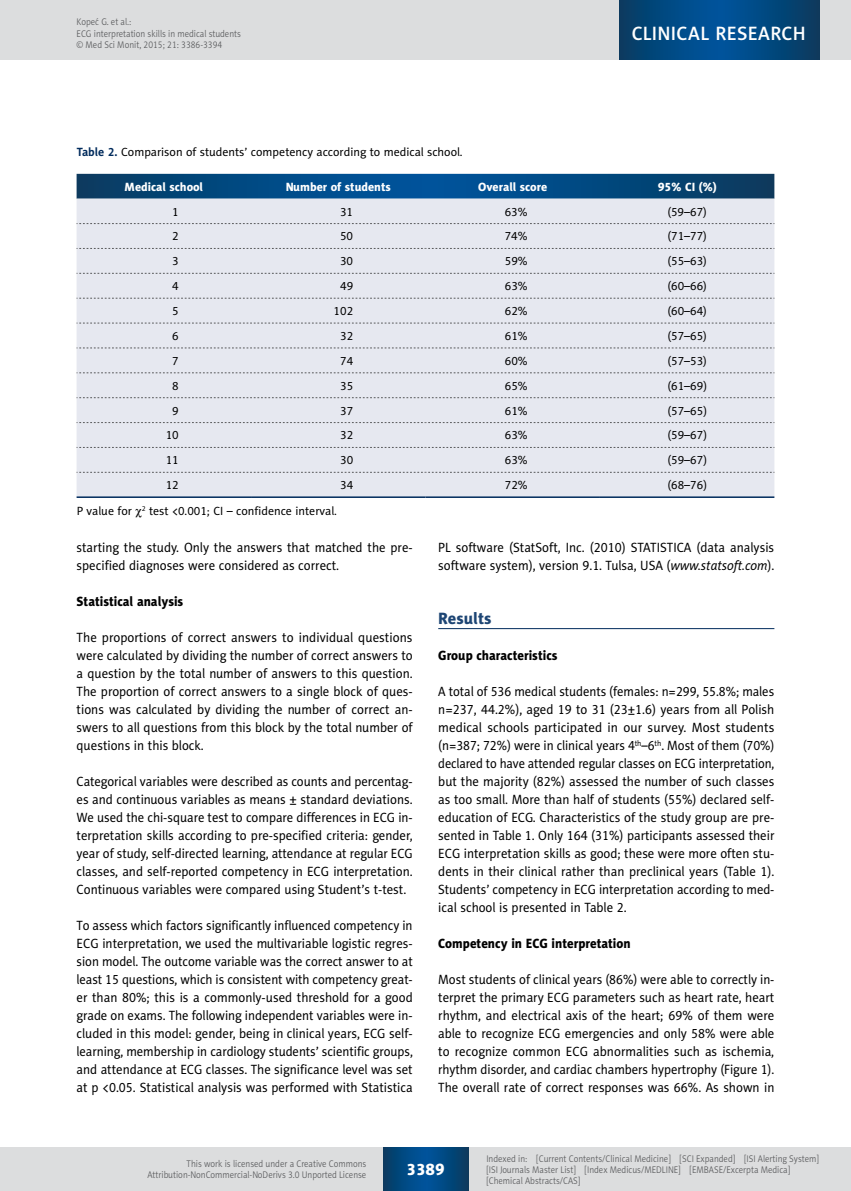
<style>
.page{position:relative;width:851px;height:1191px;background:#fff}
.page>*{position:absolute;margin:0;border:0;box-sizing:border-box;transform-origin:0 0}
.t1{font:19.5px "Naomi Sans EFN Medium";letter-spacing:.015em;color:#fff}
.t2{font:16.5px "Naomi Sans EFN Heavy";color:#1d4574}
.t3{font:16.5px "Naomi Sans EFN Heavy";color:#fff}
.t4{font:13.5px/18px "Naomi Sans EFN";color:#000;text-align:justify;scale:.94 1}
.t5{font:13.5px/18px "Naomi Sans EFN";color:#000;scale:.95 1}
.t6{font:13.5px "Naomi Sans EFN Heavy";color:#000;scale:.95 1}
.t7{font:12px "Naomi Sans EFN";color:#000}
.t8{font:12px "Naomi Sans EFN Heavy";color:#fff}
.t9{font:9.75px/11.2px "Naomi Sans EFN Light";color:#58595b;scale:.9 1}
.s1{font-weight:700;color:#002b5c}
.s2{font-family:"Standard Sym L"}
.s3{font-style:italic}
</style>
<div class="page">
<hr style="left:438px;top:628px;width:336px;height:1px;background:#002b5c">
<svg style="left:77px;top:174px;width:697px;height:25px;background:#074b81"></svg>
<div style="left:77px;top:199px;width:697px;height:297px;background:#e6e8f0"></div>
<svg style="left:77px;top:223px;width:697px;height:1px"></svg>
<svg style="left:77px;top:248px;width:697px;height:1px"></svg>
<svg style="left:77px;top:273px;width:697px;height:1px"></svg>
<svg style="left:77px;top:298px;width:697px;height:1px"></svg>
<svg style="left:77px;top:323px;width:697px;height:1px"></svg>
<svg style="left:77px;top:348px;width:697px;height:1px"></svg>
<svg style="left:77px;top:372px;width:697px;height:1px"></svg>
<svg style="left:77px;top:397px;width:697px;height:1px"></svg>
<svg style="left:77px;top:422px;width:697px;height:1px"></svg>
<svg style="left:77px;top:447px;width:697px;height:1px"></svg>
<svg style="left:77px;top:472px;width:697px;height:1px"></svg>
<hr style="left:77px;top:496px;width:174px;height:2px;background:#002b5c">
<hr style="left:251px;top:496px;width:174px;height:2px;background:#002b5c">
<hr style="left:425px;top:496px;width:175px;height:2px;background:#002b5c">
<hr style="left:600px;top:496px;width:174px;height:2px;background:#002b5c">
<div style="left:0;top:1148px;width:850px;height:43px;background:#dcddde"></div>
<svg style="left:383px;top:1147px;width:85px;height:43px;background:#02487f"></svg>
<div style="left:0;top:0;width:850px;height:60px;background:#dcddde"></div>
<svg style="left:619px;top:0;width:200px;height:60px;background:#02487f"></svg>
<p class="t9" style="left:77px;top:16px;width:184px">Kopeć G. et al.:<br>ECG interpretation skills in medical students © Med Sci Monit, 2015; 21: 3386-3394</p>
<h1 class="t1" style="left:631px;top:22px;width:175px">CLINICAL RESEARCH</h1>
<p class="t7" style="left:77px;top:145px;width:387px"><span class="s1">Table 2.</span> Comparison of students’ competency according to medical school.</p>
<p class="t8" style="left:125px;top:179px;width:80px">Medical school</p>
<p class="t8" style="left:286px;top:179px;width:107px">Number of students</p>
<p class="t8" style="left:478px;top:179px;width:71px">Overall score</p>
<p class="t8" style="left:657px;top:179px;width:60px">95% CI (%)</p>
<p class="t7" style="left:172px;top:204px;width:8px">1</p>
<p class="t7" style="left:340px;top:204px;width:15px">31</p>
<p class="t7" style="left:504px;top:204px;width:24px">63%</p>
<p class="t7" style="left:667px;top:204px;width:41px">(59–67)</p>
<p class="t7" style="left:172px;top:229px;width:8px">2</p>
<p class="t7" style="left:340px;top:229px;width:15px">50</p>
<p class="t7" style="left:504px;top:229px;width:24px">74%</p>
<p class="t7" style="left:667px;top:229px;width:41px">(71–77)</p>
<p class="t7" style="left:172px;top:254px;width:8px">3</p>
<p class="t7" style="left:340px;top:254px;width:15px">30</p>
<p class="t7" style="left:504px;top:254px;width:24px">59%</p>
<p class="t7" style="left:667px;top:254px;width:41px">(55–63)</p>
<p class="t7" style="left:172px;top:279px;width:8px">4</p>
<p class="t7" style="left:340px;top:279px;width:15px">49</p>
<p class="t7" style="left:504px;top:279px;width:24px">63%</p>
<p class="t7" style="left:667px;top:279px;width:41px">(60–66)</p>
<p class="t7" style="left:172px;top:304px;width:8px">5</p>
<p class="t7" style="left:333px;top:304px;width:21px">102</p>
<p class="t7" style="left:504px;top:304px;width:24px">62%</p>
<p class="t7" style="left:667px;top:304px;width:41px">(60–64)</p>
<p class="t7" style="left:172px;top:329px;width:8px">6</p>
<p class="t7" style="left:340px;top:329px;width:15px">32</p>
<p class="t7" style="left:504px;top:329px;width:24px">61%</p>
<p class="t7" style="left:667px;top:329px;width:41px">(57–65)</p>
<p class="t7" style="left:172px;top:354px;width:8px">7</p>
<p class="t7" style="left:340px;top:354px;width:15px">74</p>
<p class="t7" style="left:504px;top:354px;width:24px">60%</p>
<p class="t7" style="left:667px;top:354px;width:41px">(57–53)</p>
<p class="t7" style="left:172px;top:379px;width:8px">8</p>
<p class="t7" style="left:340px;top:379px;width:15px">35</p>
<p class="t7" style="left:505px;top:379px;width:24px">65%</p>
<p class="t7" style="left:667px;top:379px;width:41px">(61–69)</p>
<p class="t7" style="left:172px;top:403px;width:8px">9</p>
<p class="t7" style="left:340px;top:403px;width:15px">37</p>
<p class="t7" style="left:505px;top:403px;width:24px">61%</p>
<p class="t7" style="left:667px;top:403px;width:41px">(57–65)</p>
<p class="t7" style="left:166px;top:428px;width:15px">10</p>
<p class="t7" style="left:340px;top:428px;width:15px">32</p>
<p class="t7" style="left:505px;top:428px;width:24px">63%</p>
<p class="t7" style="left:667px;top:428px;width:41px">(59–67)</p>
<p class="t7" style="left:166px;top:453px;width:15px">11</p>
<p class="t7" style="left:340px;top:453px;width:15px">30</p>
<p class="t7" style="left:505px;top:453px;width:24px">63%</p>
<p class="t7" style="left:667px;top:453px;width:41px">(59–67)</p>
<p class="t7" style="left:166px;top:478px;width:15px">12</p>
<p class="t7" style="left:340px;top:478px;width:15px">34</p>
<p class="t7" style="left:505px;top:478px;width:24px">72%</p>
<p class="t7" style="left:667px;top:478px;width:41px">(68–76)</p>
<p class="t7" style="left:77px;top:504px;width:262px">P value for <span class="s2">c</span><sup>2</sup> test &lt;0.001; CI – confidence interval.</p>
<p class="t5" style="left:77px;top:538px;width:355px">starting the study. Only the answers that matched the pre&shy;specified diagnoses were considered as correct.</p>
<p class="t6" style="left:77px;top:593px;width:114px">Statistical analysis</p>
<p class="t5" style="left:77px;top:628px;width:355px;text-align:justify">The proportions of correct answers to individual questions were calculated by dividing the number of correct answers to a question by the total number of answers to this question.<br>The proportion of correct answers to a single block of ques&shy;tions was calculated by dividing the number of correct an&shy;swers to all questions from this block by the total number of questions in this block.</p>
<p class="t4" style="left:77px;top:772px;width:359px">Categorical variables were described as counts and percentag&shy;es and continuous variables as means ± standard deviations.<br>We used the chi-square test to compare differences in ECG in&shy;terpretation skills according to pre-specified criteria: gender, year of study, self-directed learning, attendance at regular ECG classes, and self-reported competency in ECG interpretation.<br>Continuous variables were compared using Student’s t-test.</p>
<p class="t4" style="left:77px;top:916px;width:359px">To assess which factors significantly influenced competency in ECG interpretation, we used the multivariable logistic regres&shy;sion model. The outcome variable was the correct answer to at least 15 questions, which is consistent with competency great&shy;er than 80%; this is a commonly-used threshold for a good grade on exams. The following independent variables were in&shy;cluded in this model: gender, being in clinical years, ECG self&shy;learning, membership in cardiology students’ scientific groups, and attendance at ECG classes. The significance level was set at p &lt;0.05. Statistical analysis was performed with Statistica</p>
<p class="t5" style="left:438px;top:538px;width:355px">PL software (StatSoft, Inc. (2010) STATISTICA (data analysis software system), version 9.1. Tulsa, USA (<span class="s3">www.statsoft.com</span>).</p>
<p class="t2" style="left:438px;top:608px;width:55px">Results</p>
<p class="t6" style="left:438px;top:647px;width:127px">Group characteristics</p>
<p class="t4" style="left:438px;top:682px;width:359px">A total of 536 medical students (females: n=299, 55.8%; males n=237, 44.2%), aged 19 to 31 (23±1.6) years from all Polish medical schools participated in our survey. Most students (n=387; 72%) were in clinical years 4<sup>th</sup>–6<sup>th</sup>. Most of them (70%) declared to have attended regular classes on ECG interpretation, but the majority (82%) assessed the number of such classes as too small. More than half of students (55%) declared self&shy;education of ECG. Characteristics of the study group are pre&shy;sented in Table 1. Only 164 (31%) participants assessed their ECG interpretation skills as good; these were more often stu&shy;dents in their clinical rather than preclinical years (Table 1).<br>Students’ competency in ECG interpretation according to med&shy;ical school is presented in Table 2.</p>
<p class="t6" style="left:438px;top:935px;width:204px">Competency in ECG interpretation</p>
<p class="t4" style="left:438px;top:970px;width:359px">Most students of clinical years (86%) were able to correctly in&shy;terpret the primary ECG parameters such as heart rate, heart rhythm, and electrical axis of the heart; 69% of them were able to recognize ECG emergencies and only 58% were able to recognize common ECG abnormalities such as ischemia, rhythm disorder, and cardiac chambers hypertrophy (Figure 1).<br>The overall rate of correct responses was 66%. As shown in</p>
<p class="t9" style="left:147px;top:1158px;width:245px;text-align:right">This work is licensed under a Creative Commons<br>Attribution-NonCommercial-NoDerivs 3.0 Unported License</p>
<p class="t3" style="left:406px;top:1159px;width:40px">3389</p>
<p class="t9" style="left:486px;top:1152px;width:371px">Indexed in: [Current Contents/Clinical Medicine] [SCI Expanded] [ISI Alerting System] [ISI Journals Master List] [Index Medicus/MEDLINE] [EMBASE/Excerpta Medica] [Chemical Abstracts/CAS]</p>
</div>
